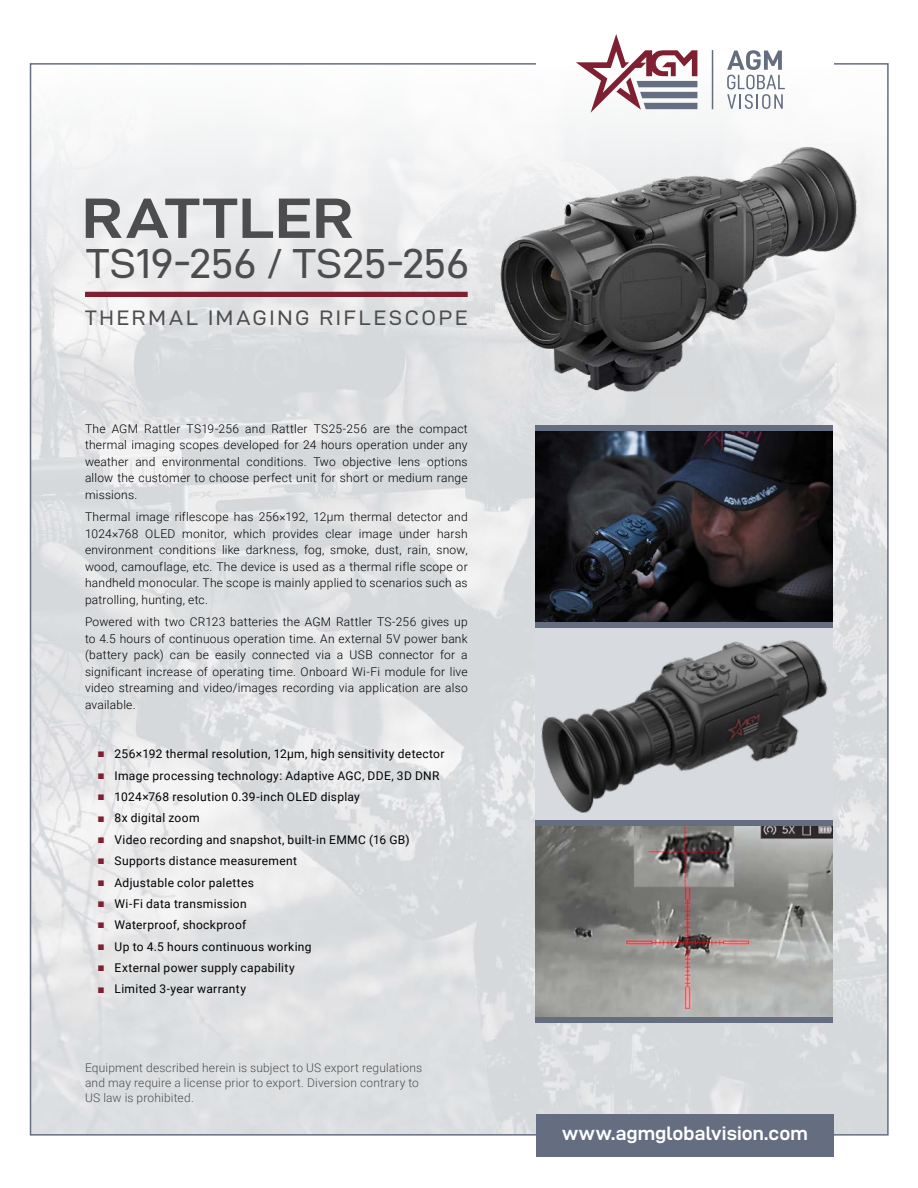
<style>
.page{position:relative;width:918px;height:1188px;background:#fff}
.page>*{position:absolute;margin:0;border:0;box-sizing:border-box;transform-origin:0 0}
.t1{font:57px "D DIN Exp Bold";letter-spacing:.015em;color:#4d4d4f;scale:1.1 1}
.t2{font:42px "D DIN Exp";letter-spacing:-.005em;color:#4d4d4f}
.t3{font:21px "D DIN Exp";letter-spacing:.13em;color:#4d4d4f}
.Finalized_Text{font:19.5px "D DIN Exp Bold";letter-spacing:.005em;color:#fff}
.Finalized_Text-2{font:300 12px/16.5px "Roboto";letter-spacing:.02em;color:#000;text-align:justify}
.t4{font:12px "Roboto";letter-spacing:.025em;color:#000}
.Finalized_Text-3{font:300 12px/15px "Roboto";letter-spacing:.015em;color:#4d4d4f}
.s1{font-family:"Arial";font-weight:700;color:#7e2032}
</style>
<div class="page">
<img style="left:33px;top:66px;width:853px;height:1067px">
<svg style="left:576px;top:34px;width:121px;height:79px"></svg>
<svg style="left:727px;top:50px;width:58px;height:59px"></svg>
<hr style="left:712px;top:50px;width:1px;height:59px;background:#656d81">
<div style="left:536px;top:1114px;width:298px;height:43px;background:#656d81"></div>
<div style="left:85px;top:292px;width:383px;height:5px;background:#7e2032"></div>
<img style="left:535px;top:431px;width:298px;height:191px">
<img style="left:535px;top:628px;width:298px;height:192px">
<img style="left:535px;top:826px;width:298px;height:191px">
<div style="left:535px;top:425px;width:298px;height:6px;background:#656d81"></div>
<div style="left:535px;top:622px;width:298px;height:6px;background:#656d81"></div>
<div style="left:535px;top:820px;width:298px;height:6px;background:#656d81"></div>
<div style="left:535px;top:1017px;width:298px;height:6px;background:#656d81"></div>
<img style="left:482px;top:143px;width:382px;height:255px">
<p class="t1" style="left:82px;top:187px;width:249px">RATTLER</p>
<p class="t2" style="left:86px;top:241px;width:385px">TS19-256 / TS25-256</p>
<p class="t3" style="left:85px;top:306px;width:384px">THERMAL IMAGING RIFLESCOPE</p>
<p class="Finalized_Text-2" style="left:85px;top:420px;width:384px">The AGM Rattler TS19-256 and Rattler TS25-256 are the compact thermal imaging scopes developed for 24 hours operation under any weather and environmental conditions. Two objective lens options allow the customer to choose perfect unit for short or medium range missions.</p>
<p class="Finalized_Text-2" style="left:85px;top:508px;width:384px">Thermal image riflescope has 256×192, 12μm thermal detector and 1024×768 OLED monitor, which provides clear image under harsh environment conditions like darkness, fog, smoke, dust, rain, snow, wood, camouflage, etc. The device is used as a thermal rifle scope or handheld monocular. The scope is mainly applied to scenarios such as patrolling, hunting, etc.</p>
<p class="Finalized_Text-2" style="left:85px;top:613px;width:384px">Powered with two CR123 batteries the AGM Rattler TS-256 gives up to 4.5 hours of continuous operation time. An external 5V power bank (battery pack) can be easily connected via a USB connector for a significant increase of operating time. Onboard Wi-Fi module for live video streaming and video/images recording via application are also available.</p>
<p class="t4" style="left:98px;top:746px;width:348px"><span class="s1">■</span> 256×192 thermal resolution, 12μm, high sensitivity detector</p>
<p class="t4" style="left:98px;top:767px;width:344px"><span class="s1">■</span> Image processing technology: Adaptive AGC, DDE, 3D DNR</p>
<p class="t4" style="left:98px;top:788px;width:264px"><span class="s1">■</span> 1024×768 resolution 0.39-inch OLED display</p>
<p class="t4" style="left:98px;top:810px;width:103px"><span class="s1">■</span> 8x digital zoom</p>
<p class="t4" style="left:98px;top:831px;width:313px"><span class="s1">■</span> Video recording and snapshot, built-in EMMC (16 GB)</p>
<p class="t4" style="left:98px;top:853px;width:201px"><span class="s1">■</span> Supports distance measurement</p>
<p class="t4" style="left:98px;top:874px;width:158px"><span class="s1">■</span> Adjustable color palettes</p>
<p class="t4" style="left:98px;top:895px;width:151px"><span class="s1">■</span> Wi-Fi data transmission</p>
<p class="t4" style="left:98px;top:917px;width:150px"><span class="s1">■</span> Waterproof, shockproof</p>
<p class="t4" style="left:98px;top:938px;width:216px"><span class="s1">■</span> Up to 4.5 hours continuous working</p>
<p class="t4" style="left:98px;top:959px;width:199px"><span class="s1">■</span> External power supply capability</p>
<p class="t4" style="left:98px;top:981px;width:150px"><span class="s1">■</span> Limited 3-year warranty</p>
<p class="Finalized_Text-3" style="left:85px;top:1060px;width:339px">Equipment described herein is subject to US export regulations and may require a license prior to export. Diversion contrary to<br>US law is prohibited.</p>
<p class="Finalized_Text" style="left:562px;top:1123px;width:247px">www.agmglobalvision.com</p>
</div>
